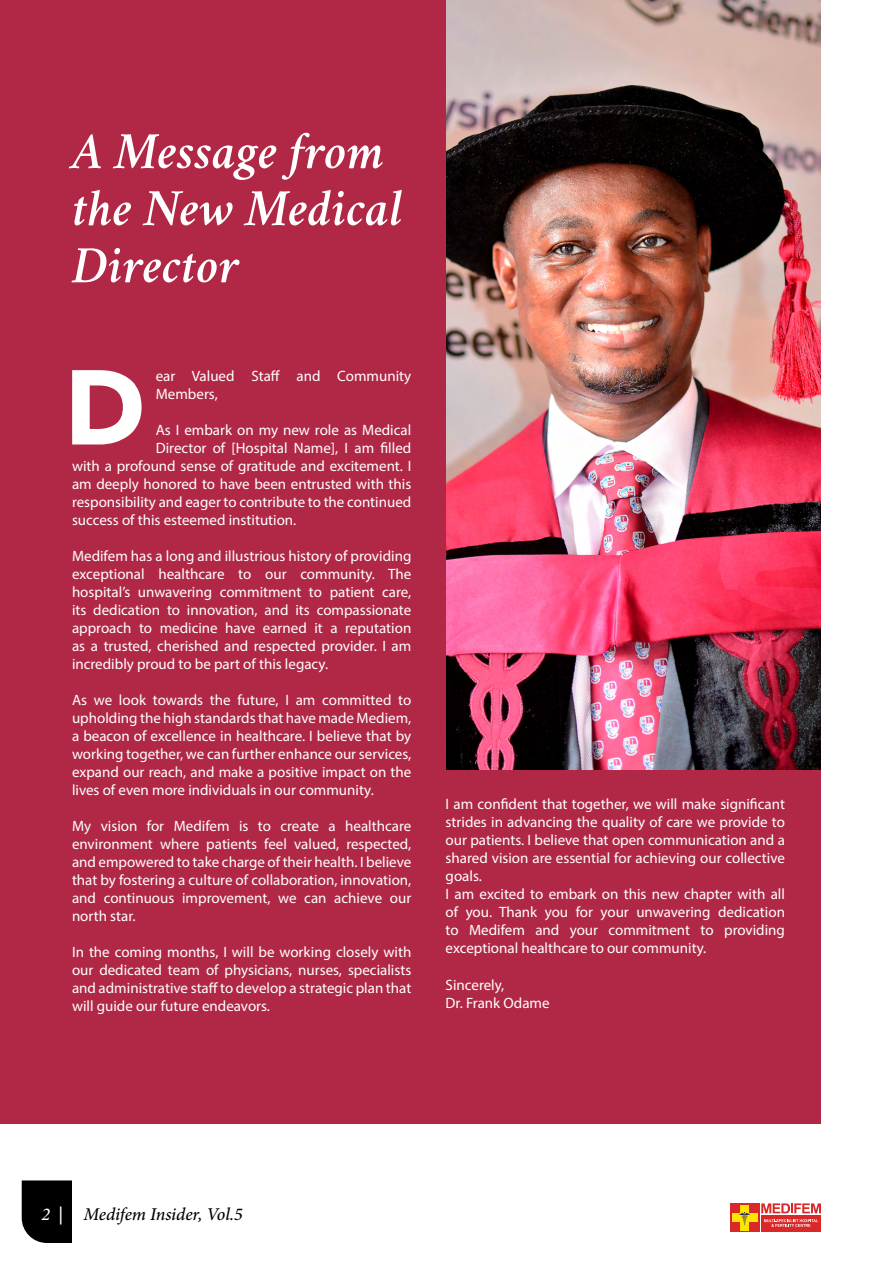
<style>
.page{position:relative;width:893px;height:1263px;background:#fff}
.page>*{position:absolute;margin:0;border:0;box-sizing:border-box;transform-origin:0 0}
.t1{font:700 105px "Avenir Next Cyr";color:#fff}
.t2{font:italic 600 52.5px/57px "Crimson";color:#fff}
.t3{font:italic 500 18px "Minion Pro";letter-spacing:-.01em;color:#000}
.t4{font:15px/18px "Myriad Pro";color:#fff;text-align:justify}
.s1{color:#fff}
.s2{font-weight:600;font-style:normal;color:#fff}
</style>
<div class="page">
<div style="left:0;top:0;width:821px;height:1124px;background:#b12846"></div>
<hr style="left:892px;top:86px;width:1px;height:70px;background:#d09e3b">
<div style="left:730px;top:1203px;width:29px;height:29px;background:#d92827"></div>
<div style="left:761px;top:1215px;width:60px;height:17px;background:#d92827"></div>
<div style="left:740px;top:1205px;width:9px;height:25px;background:#ffe600"></div>
<div style="left:732px;top:1213px;width:25px;height:9px;background:#ffe600"></div>
<svg style="left:739px;top:1212px;width:11px;height:14px"></svg>
<svg style="left:761px;top:1203px;width:60px;height:10px"></svg>
<svg style="left:764px;top:1219px;width:54px;height:8px"></svg>
<div style="left:22px;top:1180px;width:50px;height:63px;background:#000"></div>
<img style="left:446px;top:0;width:375px;height:769px">
<h2 class="t2" style="left:72px;top:122px;width:332px">A Message from the New Medical<br>Director</h2>
<p class="t4" style="left:156px;top:367px;width:257px">ear Valued Staff and Community<br>Members,</p>
<p class="t4" style="left:156px;top:421px;width:257px">As I embark on my new role as Medical</p>
<p class="t4" style="left:156px;top:439px;width:257px">Director of [Hospital Name], I am filled</p>
<p class="t4" style="left:72px;top:457px;width:341px">with a profound sense of gratitude and excitement. I</p>
<p class="t4" style="left:72px;top:475px;width:341px">am deeply honored to have been entrusted with this</p>
<p class="t4" style="left:72px;top:493px;width:341px">responsibility and eager to contribute to the continued</p>
<p class="t4" style="left:72px;top:511px;width:226px">success of this esteemed institution.</p>
<p class="t4" style="left:72px;top:547px;width:341px">Medifem has a long and illustrious history of providing exceptional healthcare to our community. The hospital’s unwavering commitment to patient care, its dedication to innovation, and its compassionate approach to medicine have earned it a reputation as a trusted, cherished and respected provider. I am incredibly proud to be part of this legacy.</p>
<p class="t4" style="left:72px;top:691px;width:341px">As we look towards the future, I am committed to upholding the high standards that have made Mediem, a beacon of excellence in healthcare. I believe that by working together, we can further enhance our services, expand our reach, and make a positive impact on the lives of even more individuals in our community.</p>
<p class="t4" style="left:72px;top:817px;width:341px">My vision for Medifem is to create a healthcare environment where patients feel valued, respected, and empowered to take charge of their health. I believe that by fostering a culture of collaboration, innovation, and continuous improvement, we can achieve our north star.</p>
<p class="t4" style="left:72px;top:943px;width:341px">In the coming months, I will be working closely with our dedicated team of physicians, nurses, specialists and administrative staff to develop a strategic plan that will guide our future endeavors.</p>
<h1 class="t1" style="left:64px;top:343px;width:83px">D</h1>
<p class="t4" style="left:446px;top:795px;width:341px;text-align:left">I am confident that together, we will make significant strides in advancing the quality of care we provide to our patients. I believe that open communication and a shared vision are essential for achieving our collective goals.<br>I am excited to embark on this new chapter with all of you. Thank you for your unwavering dedication to Medifem and your commitment to providing exceptional healthcare to our community.</p>
<p class="t4" style="left:446px;top:975px;width:106px">Sincerely,<br>Dr. Frank Odame</p>
<p class="t3" style="left:42px;top:1202px;width:203px"><span class="s1">2</span> <span class="s2">|</span> Medifem Insider, Vol.5</p>
</div>
